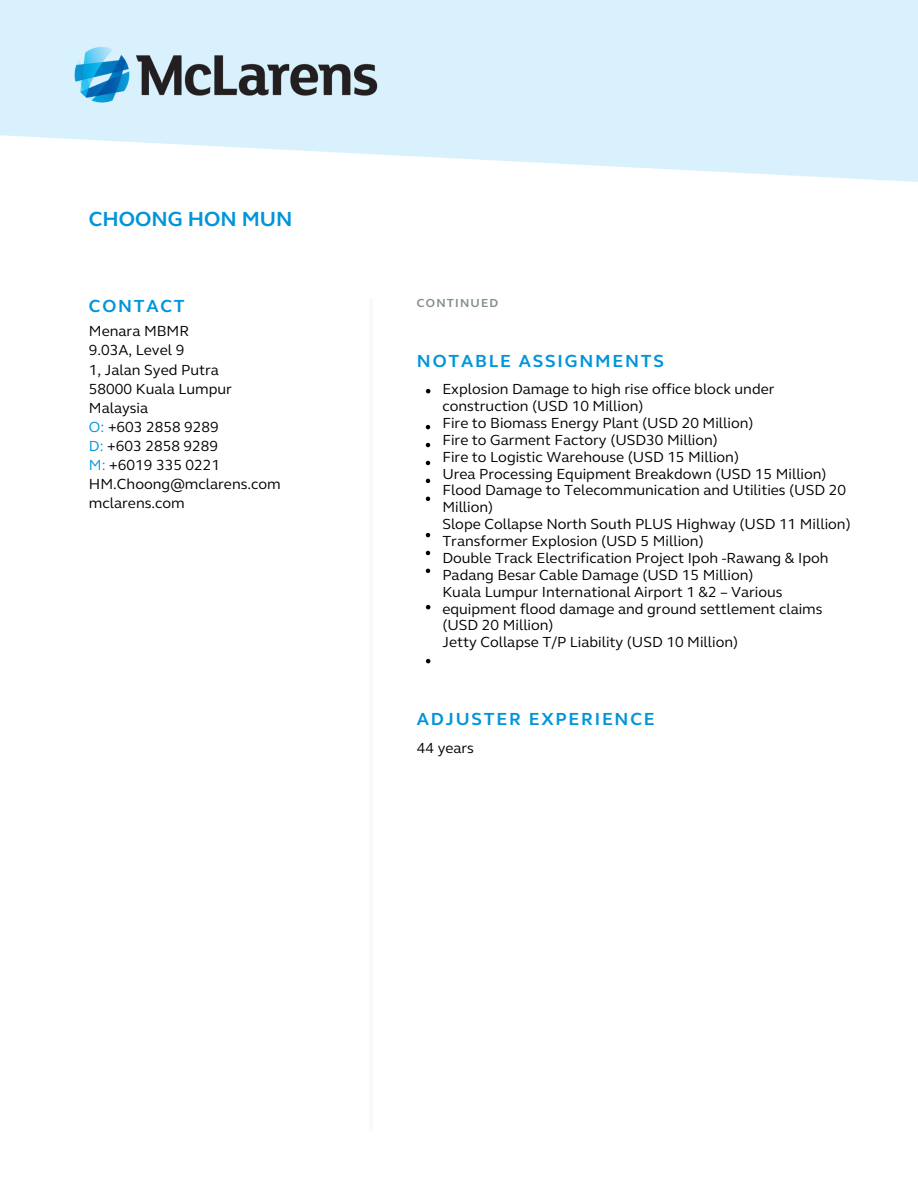
<style>
.page{position:relative;width:918px;height:1188px;background:#fff}
.page>*{position:absolute;margin:0;border:0;box-sizing:border-box;transform-origin:0 0}
.t1{font:700 21px "FS Elliot";color:#0095da}
.t2{font:700 18px "FS Elliot";letter-spacing:.1em;color:#0095da}
.t3{font:15px/16.8px "FS Elliot";color:#000}
.t4{font:700 12px "FS Elliot";letter-spacing:.1em;color:#848f8e}
.s1{color:#0095da}
</style>
<div class="page">
<hr style="left:370px;top:298px;width:3px;height:832px;background:#eff0f2">
<img style="left:54px;top:23px;width:344px;height:103px">
<svg style="left:426px;top:389px;width:4px;height:4px"></svg>
<svg style="left:426px;top:425px;width:4px;height:4px"></svg>
<svg style="left:426px;top:443px;width:4px;height:4px"></svg>
<svg style="left:426px;top:461px;width:4px;height:4px"></svg>
<svg style="left:426px;top:479px;width:4px;height:4px"></svg>
<svg style="left:426px;top:497px;width:4px;height:4px"></svg>
<svg style="left:426px;top:533px;width:4px;height:4px"></svg>
<svg style="left:426px;top:551px;width:4px;height:4px"></svg>
<svg style="left:426px;top:569px;width:4px;height:4px"></svg>
<svg style="left:426px;top:605px;width:4px;height:4px"></svg>
<svg style="left:426px;top:659px;width:4px;height:4px"></svg>
<p class="t1" style="left:89px;top:206px;width:205px">CHOONG HON MUN</p>
<p class="t2" style="left:89px;top:295px;width:97px">CONTACT</p>
<p class="t3" style="left:89px;top:323px;width:102px">Menara MBMR</p>
<p class="t3" style="left:89px;top:342px;width:97px">9.03A, Level 9</p>
<p class="t3" style="left:89px;top:361px;width:132px">1, Jalan Syed Putra</p>
<p class="t3" style="left:89px;top:379px;width:144px;line-height:19.2px">58000 Kuala Lumpur<br>Malaysia</p>
<p class="t3" style="left:89px;top:419px;width:131px"><span class="s1">O:</span> +603 2858 9289</p>
<p class="t3" style="left:89px;top:438px;width:131px"><span class="s1">D:</span> +603 2858 9289</p>
<p class="t3" style="left:89px;top:456px;width:193px;line-height:19.2px"><span class="s1">M:</span> +6019 335 0221<br>HM.Choong@mclarens.com mclarens.com</p>
<p class="t4" style="left:417px;top:295px;width:83px">CONTINUED</p>
<p class="t2" style="left:417px;top:350px;width:248px">NOTABLE ASSIGNMENTS</p>
<p class="t3" style="left:442px;top:381px;width:334px">Explosion Damage to high rise office block under</p>
<p class="t3" style="left:442px;top:398px;width:203px">construction (USD 10 Million)</p>
<p class="t3" style="left:442px;top:415px;width:313px">Fire to Biomass Energy Plant (USD 20 Million)</p>
<p class="t3" style="left:442px;top:431px;width:277px">Fire to Garment Factory (USD30 Million)</p>
<p class="t3" style="left:442px;top:448px;width:298px">Fire to Logistic Warehouse (USD 15 Million)</p>
<p class="t3" style="left:442px;top:465px;width:405px">Urea Processing Equipment Breakdown (USD 15 Million)<br>Flood Damage to Telecommunication and Utilities (USD 20<br>Million)</p>
<p class="t3" style="left:442px;top:516px;width:410px">Slope Collapse North South PLUS Highway (USD 11 Million)<br>Transformer Explosion (USD 5 Million)</p>
<p class="t3" style="left:442px;top:550px;width:388px">Double Track Electrification Project Ipoh -Rawang &amp; Ipoh<br>Padang Besar Cable Damage (USD 15 Million)</p>
<p class="t3" style="left:442px;top:583px;width:342px">Kuala Lumpur International Airport 1 &amp;2 – Various</p>
<p class="t3" style="left:442px;top:600px;width:382px">equipment flood damage and ground settlement claims (USD 20 Million)</p>
<p class="t3" style="left:442px;top:634px;width:297px">Jetty Collapse T/P Liability (USD 10 Million)</p>
<p class="t2" style="left:417px;top:708px;width:239px">ADJUSTER EXPERIENCE</p>
<p class="t3" style="left:417px;top:740px;width:59px">44 years</p>
</div>
